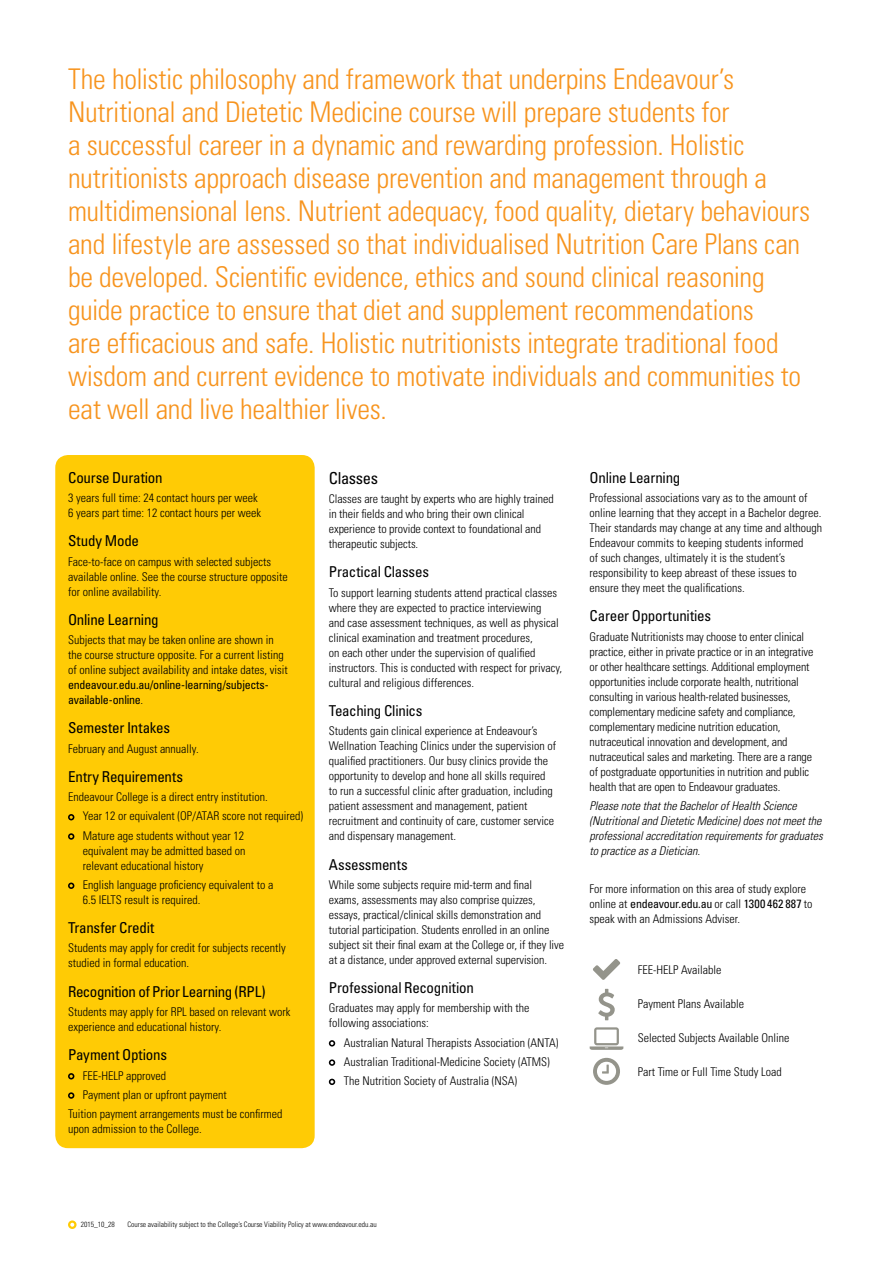
<style>
.page{position:relative;width:893px;height:1263px;background:#fff}
.page>*{position:absolute;margin:0;border:0;box-sizing:border-box;transform-origin:0 0}
.t1{font:300 condensed 28.5px/33px "Univers LT Std";letter-spacing:-.01em;color:#f7941e}
.t2{font:condensed 16.5px "Univers LT Std";letter-spacing:-.02em;color:#000}
.t3{font:condensed 15px "Univers LT Std";letter-spacing:-.015em;color:#000}
.t4{font:300 condensed 12px/15px "Univers LT Std";color:#000}
.t5{font:italic 300 condensed 12px/15px "Univers LT Std";color:#000}
.t6{font:condensed 12px/15px "Univers LT Std";letter-spacing:-.025em;color:#000}
.t7{font:300 condensed 7.5px "Univers LT Std";color:#000}
.s1{font-weight:300}
.s2{font-weight:400}
</style>
<div class="page">
<div style="left:68px;top:1220px;width:9px;height:9px;border:2px solid #ffcb05;border-radius:50%"></div>
<div style="left:55px;top:455px;width:260px;height:693px;background:#ffcb05;border-radius:13px"></div>
<svg style="left:68px;top:814px;width:6px;height:6px"></svg>
<svg style="left:68px;top:833px;width:6px;height:7px"></svg>
<svg style="left:68px;top:882px;width:6px;height:7px"></svg>
<svg style="left:68px;top:1073px;width:6px;height:6px"></svg>
<svg style="left:68px;top:1092px;width:6px;height:7px"></svg>
<svg style="left:329px;top:1040px;width:6px;height:6px"></svg>
<svg style="left:329px;top:1059px;width:6px;height:7px"></svg>
<svg style="left:329px;top:1079px;width:6px;height:6px"></svg>
<svg style="left:590px;top:1027px;width:33px;height:23px"></svg>
<svg style="left:593px;top:1058px;width:27px;height:27px"></svg>
<svg style="left:598px;top:989px;width:17px;height:31px"></svg>
<svg style="left:593px;top:959px;width:27px;height:21px"></svg>
<p class="t1" style="left:68px;top:62px;width:744px">The holistic philosophy and framework that underpins Endeavour’s Nutritional and Dietetic Medicine course will prepare students for<br>a successful career in a dynamic and rewarding profession. Holistic nutritionists approach disease prevention and management through a multidimensional lens. Nutrient adequacy, food quality, dietary behaviours and lifestyle are assessed so that individualised Nutrition Care Plans can be developed. Scientific evidence, ethics and sound clinical reasoning guide practice to ensure that diet and supplement recommendations<br>are efficacious and safe. Holistic nutritionists integrate traditional food wisdom and current evidence to motivate individuals and communities to eat well and live healthier lives.</p>
<p class="t3" style="left:68px;top:468px;width:96px">Course Duration</p>
<p class="t4" style="left:68px;top:490px;width:195px">3 years full time: 24 contact hours per week<br>6 years part time: 12 contact hours per week</p>
<p class="t3" style="left:68px;top:531px;width:72px">Study Mode</p>
<p class="t4" style="left:68px;top:554px;width:221px">Face-to-face on campus with selected subjects available online. See the course structure opposite for online availability.</p>
<p class="t3" style="left:68px;top:610px;width:92px">Online Learning</p>
<p class="t4" style="left:68px;top:632px;width:221px">Subjects that may be taken online are shown in the course structure opposite. For a current listing of online subject availability and intake dates, visit</p>
<p class="t6" style="left:68px;top:677px;width:202px">endeavour.edu.au/online-learning/subjects&shy;available-online<span class="s1">.</span></p>
<p class="t3" style="left:68px;top:718px;width:104px">Semester Intakes</p>
<p class="t4" style="left:68px;top:741px;width:132px">February and August annually.</p>
<p class="t3" style="left:68px;top:767px;width:117px">Entry Requirements</p>
<p class="t4" style="left:83px;top:787px;width:222px;line-height:19.2px;text-indent:-15px">Endeavour College is a direct entry institution.<br>Year 12 or equivalent (OP/ATAR score not required)<br>Mature age students without year 12</p>
<p class="t4" style="left:83px;top:843px;width:164px">equivalent may be admitted based on relevant educational history</p>
<p class="t4" style="left:83px;top:877px;width:192px">English language proficiency equivalent to a<br>6.5 IELTS result is required.</p>
<p class="t3" style="left:68px;top:918px;width:88px">Transfer Credit</p>
<p class="t4" style="left:68px;top:941px;width:219px">Students may apply for credit for subjects recently studied in formal education.</p>
<p class="t3" style="left:68px;top:982px;width:199px">Recognition of Prior Learning (RPL)</p>
<p class="t4" style="left:68px;top:1004px;width:224px">Students may apply for RPL based on relevant work experience and educational history.</p>
<p class="t3" style="left:68px;top:1045px;width:100px">Payment Options</p>
<p class="t4" style="left:83px;top:1068px;width:85px">FEE-HELP approved</p>
<p class="t4" style="left:83px;top:1087px;width:145px">Payment plan or upfront payment</p>
<p class="t4" style="left:68px;top:1106px;width:216px">Tuition payment arrangements must be confirmed</p>
<p class="t4" style="left:68px;top:1121px;width:135px">upon admission to the College.</p>
<h2 class="t2" style="left:329px;top:468px;width:51px">Classes</h2>
<p class="t4" style="left:329px;top:491px;width:226px">Classes are taught by experts who are highly trained in their fields and who bring their own clinical experience to provide context to foundational and therapeutic subjects.</p>
<p class="t3" style="left:329px;top:563px;width:102px">Practical Classes</p>
<p class="t4" style="left:329px;top:585px;width:235px">To support learning students attend practical classes where they are expected to practice interviewing<br>and case assessment techniques, as well as physical clinical examination and treatment procedures,<br>on each other under the supervision of qualified instructors. This is conducted with respect for privacy, cultural and religious differences.</p>
<p class="t3" style="left:329px;top:701px;width:95px">Teaching Clinics</p>
<p class="t4" style="left:329px;top:723px;width:229px">Students gain clinical experience at Endeavour’s Wellnation Teaching Clinics under the supervision of qualified practitioners. Our busy clinics provide the opportunity to develop and hone all skills required to run a successful clinic after graduation, including patient assessment and management, patient recruitment and continuity of care, customer service and dispensary management.</p>
<p class="t3" style="left:329px;top:855px;width:80px">Assessments</p>
<p class="t4" style="left:329px;top:877px;width:237px">While some subjects require mid-term and final exams, assessments may also comprise quizzes, essays, practical/clinical skills demonstration and tutorial participation. Students enrolled in an online subject sit their final exam at the College or, if they live at a distance, under approved external supervision.</p>
<p class="t3" style="left:329px;top:978px;width:146px">Professional Recognition</p>
<p class="t4" style="left:329px;top:1000px;width:202px">Graduates may apply for membership with the following associations:</p>
<p class="t4" style="left:344px;top:1033px;width:216px;line-height:19.2px">Australian Natural Therapists Association (ANTA)<br>Australian Traditional-Medicine Society (ATMS)<br>The Nutrition Society of Australia (NSA)</p>
<p class="t3" style="left:590px;top:468px;width:92px">Online Learning</p>
<p class="t4" style="left:590px;top:490px;width:234px">Professional associations vary as to the amount of online learning that they accept in a Bachelor degree.<br>Their standards may change at any time and although Endeavour commits to keeping students informed<br>of such changes, ultimately it is the student’s responsibility to keep abreast of these issues to ensure they meet the qualifications.</p>
<p class="t3" style="left:590px;top:606px;width:123px">Career Opportunities</p>
<p class="t4" style="left:590px;top:629px;width:225px">Graduate Nutritionists may choose to enter clinical practice, either in private practice or in an integrative or other healthcare settings. Additional employment opportunities include corporate health, nutritional consulting in various health-related businesses, complementary medicine safety and compliance, complementary medicine nutrition education, nutraceutical innovation and development, and nutraceutical sales and marketing. There are a range of postgraduate opportunities in nutrition and public health that are open to Endeavour graduates.</p>
<p class="t5" style="left:590px;top:798px;width:235px">Please note that the Bachelor of Health Science (Nutritional and Dietetic Medicine) does not meet the professional accreditation requirements for graduates to practice as a Dietician.</p>
<p class="t4" style="left:590px;top:882px;width:224px">For more information on this area of study explore online at <span class="s2">endeavour.edu.au</span> or call <span class="s2">1300 462 887</span> to speak with an Admissions Adviser.</p>
<p class="t4" style="left:638px;top:962px;width:85px">FEE-HELP Available</p>
<p class="t4" style="left:638px;top:996px;width:108px">Payment Plans Available</p>
<p class="t4" style="left:638px;top:1030px;width:153px">Selected Subjects Available Online</p>
<p class="t4" style="left:638px;top:1064px;width:146px">Part Time or Full Time Study Load</p>
<p class="t7" style="left:81px;top:1220px;width:36px">2015_10_28</p>
<p class="t7" style="left:128px;top:1220px;width:251px">Course availability subject to the College’s Course Viability Policy at www.endeavour.edu.au</p>
</div>
